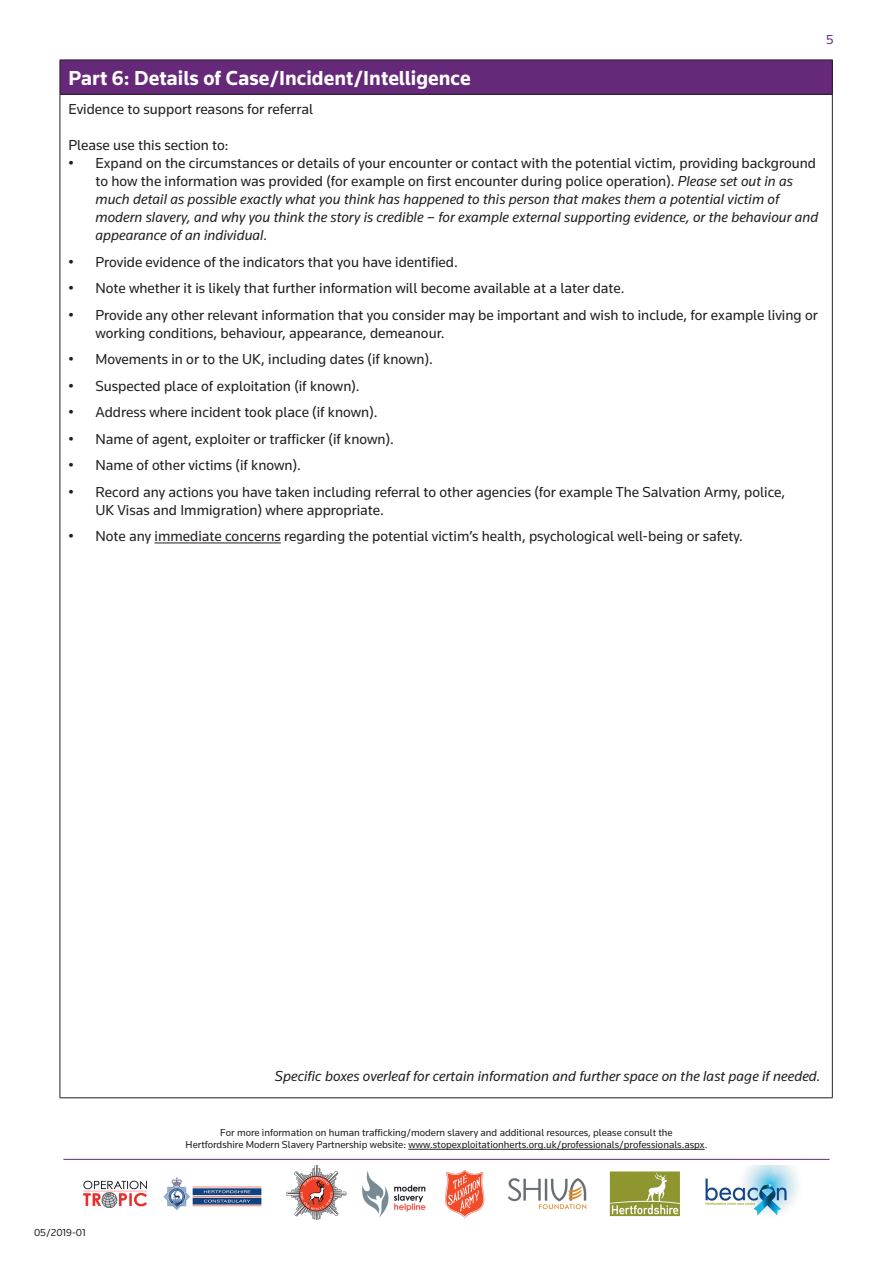
<style>
.page{position:relative;width:893px;height:1263px;background:#fff}
.page>*{position:absolute;margin:0;border:0;box-sizing:border-box;transform-origin:0 0}
.subtitles{font:700 21px "Knowledge";color:#fff}
._19_-_Table_body{font:15px/18px "Knowledge";color:#231f20}
._19_-_Table_body-2{font:italic 15px/18px "Knowledge";color:#231f20}
.t1{font:13.5px "Knowledge";color:#66297a}
.t2{font:10.5px/12.6px "Knowledge";color:#231f20;text-align:center}
.s1{font-style:normal}
</style>
<div class="page">
<img style="left:83px;top:1166px;width:715px;height:53px">
<hr style="left:63px;top:1159px;width:766px;height:1px;background:#66297a">
<hr style="left:408px;top:1149px;width:297px;height:1px;background:#231f20">
<div style="left:60px;top:60px;width:772px;height:34px;background:#66297a"></div>
<hr style="left:60px;top:60px;width:773px;height:1px;background:#231f20">
<hr style="left:60px;top:60px;width:1px;height:34px;background:#231f20">
<hr style="left:832px;top:60px;width:1px;height:34px;background:#231f20">
<hr style="left:60px;top:94px;width:773px;height:1px;background:#231f20">
<hr style="left:60px;top:95px;width:1px;height:1002px;background:#231f20">
<hr style="left:832px;top:95px;width:1px;height:1002px;background:#231f20">
<hr style="left:60px;top:1097px;width:773px;height:1px;background:#231f20">
<hr style="left:155px;top:543px;width:126px;height:1px;background:#231f20">
<p class="t1" style="left:826px;top:32px;width:9px">5</p>
<p class="subtitles" style="left:68px;top:65px;width:404px">Part 6: Details of Case/Incident/Intelligence</p>
<p class="_19_-_Table_body" style="left:68px;top:100px;width:246px">Evidence to support reasons for referral</p>
<p class="_19_-_Table_body" style="left:68px;top:136px;width:162px">Please use this section to:</p>
<p class="_19_-_Table_body-2" style="left:95px;top:154px;width:725px;text-indent:-27px"><span class="s1">• Expand on the circumstances or details of your encounter or contact with the potential victim, providing background to how the information was provided (for example on first encounter during police operation).</span> Please set out in as much detail as possible exactly what you think has happened to this person that makes them a potential victim of modern slavery, and why you think the story is credible – for example external supporting evidence, or the behaviour and appearance of an individual.</p>
<p class="_19_-_Table_body" style="left:68px;top:253px;width:391px">• Provide evidence of the indicators that you have identified.</p>
<p class="_19_-_Table_body" style="left:68px;top:279px;width:558px">• Note whether it is likely that further information will become available at a later date.</p>
<p class="_19_-_Table_body" style="left:95px;top:306px;width:724px;text-indent:-27px">• Provide any other relevant information that you consider may be important and wish to include, for example living or working conditions, behaviour, appearance, demeanour.</p>
<p class="_19_-_Table_body" style="left:68px;top:350px;width:366px">• Movements in or to the UK, including dates (if known).</p>
<p class="_19_-_Table_body" style="left:68px;top:377px;width:293px">• Suspected place of exploitation (if known).</p>
<p class="_19_-_Table_body" style="left:68px;top:403px;width:311px">• Address where incident took place (if known).</p>
<p class="_19_-_Table_body" style="left:68px;top:430px;width:327px">• Name of agent, exploiter or trafficker (if known).</p>
<p class="_19_-_Table_body" style="left:68px;top:456px;width:234px">• Name of other victims (if known).</p>
<p class="_19_-_Table_body" style="left:95px;top:483px;width:691px;text-indent:-27px">• Record any actions you have taken including referral to other agencies (for example The Salvation Army, police,<br>UK Visas and Immigration) where appropriate.</p>
<p class="_19_-_Table_body" style="left:68px;top:527px;width:676px">• Note any immediate concerns regarding the potential victim’s health, psychological well-being or safety.</p>
<p class="_19_-_Table_body-2" style="left:275px;top:1067px;width:547px">Specific boxes overleaf for certain information and further space on the last page if needed.</p>
<p class="t2" style="left:34px;top:1226px;width:53px">05/2019-01</p>
<p class="t2" style="left:186px;top:1125px;width:523px">For more information on human trafficking/modern slavery and additional resources, please consult the<br>Hertfordshire Modern Slavery Partnership website: www.stopexploitationherts.org.uk/professionals/professionals.aspx.</p>
</div>
